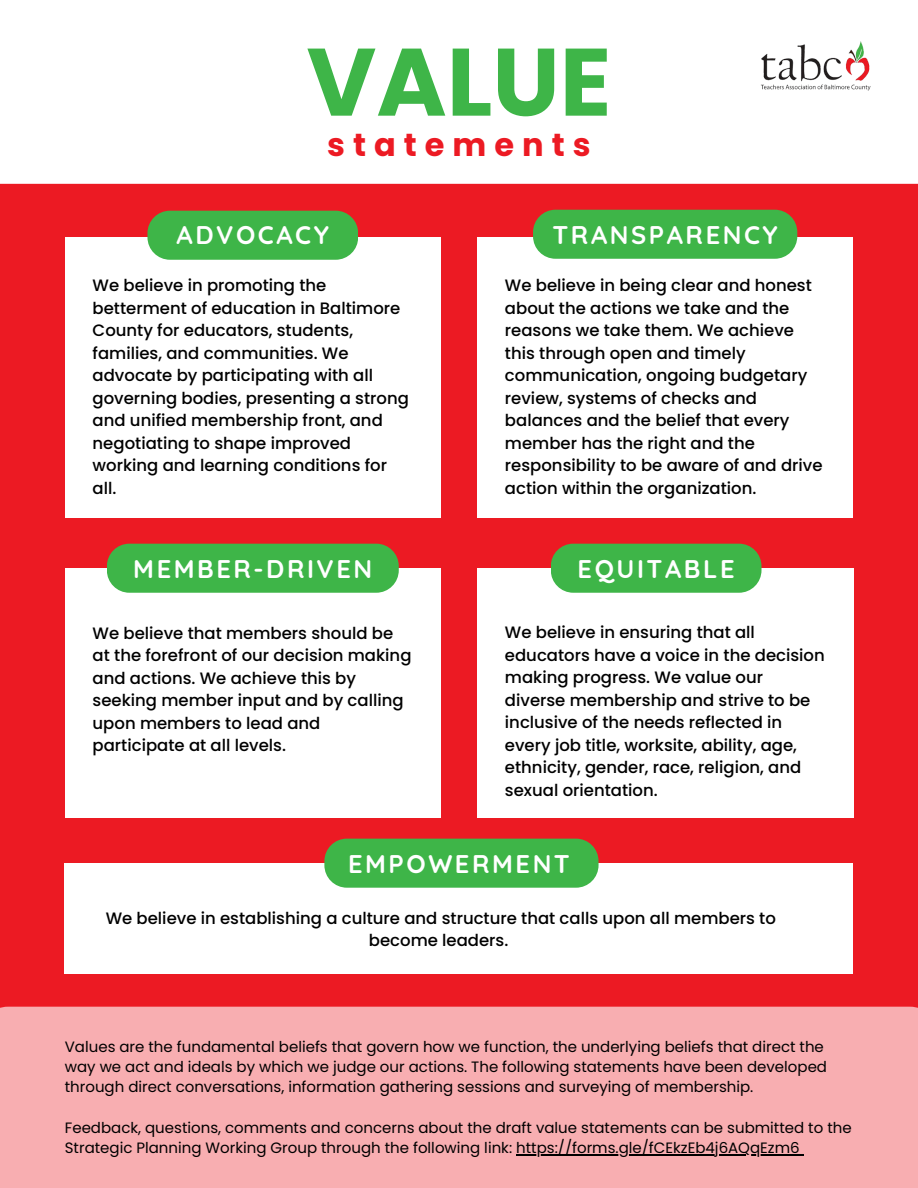
<style>
.page{position:relative;width:918px;height:1188px;background:#ec1a23}
.page>*{position:absolute;margin:0;border:0;box-sizing:border-box;transform-origin:0 0}
.t1{font:700 95.55px "Poppins";color:#3eb548}
.t2{font:700 31.95px "Poppins";letter-spacing:.25em;color:#ec1a23}
.t3{font:700 25.5px "Quicksand";letter-spacing:.1em;color:#fff}
.t4{font:500 16.5px/22.5px "Poppins";color:#000}
.t5{font:15px/20.2px "Poppins";color:#000}
</style>
<div class="page">
<div style="left:0;top:1007px;width:918px;height:181px;background:#f8aeb1"></div>
<div style="left:65px;top:237px;width:376px;height:281px;background:#fff"></div>
<div style="left:147px;top:211px;width:211px;height:49px;background:#3eb548;border-radius:23px"></div>
<hr style="left:516px;top:1154px;width:284px;height:1px;background:#000">
<div style="left:477px;top:237px;width:376px;height:281px;background:#fff"></div>
<div style="left:65px;top:568px;width:376px;height:249px;background:#fff"></div>
<div style="left:477px;top:568px;width:376px;height:249px;background:#fff"></div>
<div style="left:65px;top:863px;width:788px;height:111px;background:#fff"></div>
<div style="left:107px;top:544px;width:292px;height:49px;background:#3eb548;border-radius:22px"></div>
<div style="left:324px;top:839px;width:274px;height:49px;background:#3eb548;border-radius:22px"></div>
<div style="left:533px;top:210px;width:264px;height:49px;background:#3eb548;border-radius:22px"></div>
<div style="left:551px;top:544px;width:210px;height:49px;background:#3eb548;border-radius:22px"></div>
<div style="left:0;top:0;width:918px;height:184px;background:#fff"></div>
<img style="left:761px;top:40px;width:111px;height:52px">
<p class="t1" style="left:307px;top:15px;width:306px">VALUE</p>
<h2 class="t2" style="left:327px;top:122px;width:265px">statements</h2>
<h1 class="t3" style="left:177px;top:218px;width:154px">ADVOCACY</h1>
<h2 class="t4" style="left:93px;top:274px;width:318px">We believe in promoting the betterment of education in Baltimore<br>County for educators, students, families, and communities. We advocate by participating with all governing bodies, presenting a strong and unified membership front, and negotiating to shape improved working and learning conditions for all.</h2>
<h3 class="t3" style="left:133px;top:553px;width:241px">MEMBER-DRIVEN</h3>
<h3 class="t3" style="left:553px;top:218px;width:227px">TRANSPARENCY</h3>
<h3 class="t4" style="left:505px;top:274px;width:319px">We believe in being clear and honest about the actions we take and the reasons we take them. We achieve this through open and timely communication, ongoing budgetary review, systems of checks and balances and the belief that every member has the right and the responsibility to be aware of and drive action within the organization.</h3>
<h4 class="t3" style="left:578px;top:552px;width:158px">EQUITABLE</h4>
<h3 class="t4" style="left:93px;top:622px;width:320px">We believe that members should be at the forefront of our decision making and actions. We achieve this by seeking member input and by calling upon members to lead and participate at all levels.</h3>
<h4 class="t4" style="left:505px;top:621px;width:321px">We believe in ensuring that all educators have a voice in the decision making progress. We value our diverse membership and strive to be inclusive of the needs reflected in every job title, worksite, ability, age, ethnicity, gender, race, religion, and sexual orientation.</h4>
<h4 class="t3" style="left:348px;top:847px;width:223px">EMPOWERMENT</h4>
<h4 class="t4" style="left:106px;top:906px;width:672px;text-align:center">We believe in establishing a culture and structure that calls upon all members to become leaders.</h4>
<p class="t5" style="left:65px;top:1036px;width:764px">Values are the fundamental beliefs that govern how we function, the underlying beliefs that direct the way we act and ideals by which we judge our actions. The following statements have been developed through direct conversations, information gathering sessions and surveying of membership.</p>
<h3 class="t5" style="left:65px;top:1117px;width:788px">Feedback, questions, comments and concerns about the draft value statements can be submitted to the<br>Strategic Planning Working Group through the following link: https://forms.gle/fCEkzEb4j6AQqEzm6</h3>
</div>
